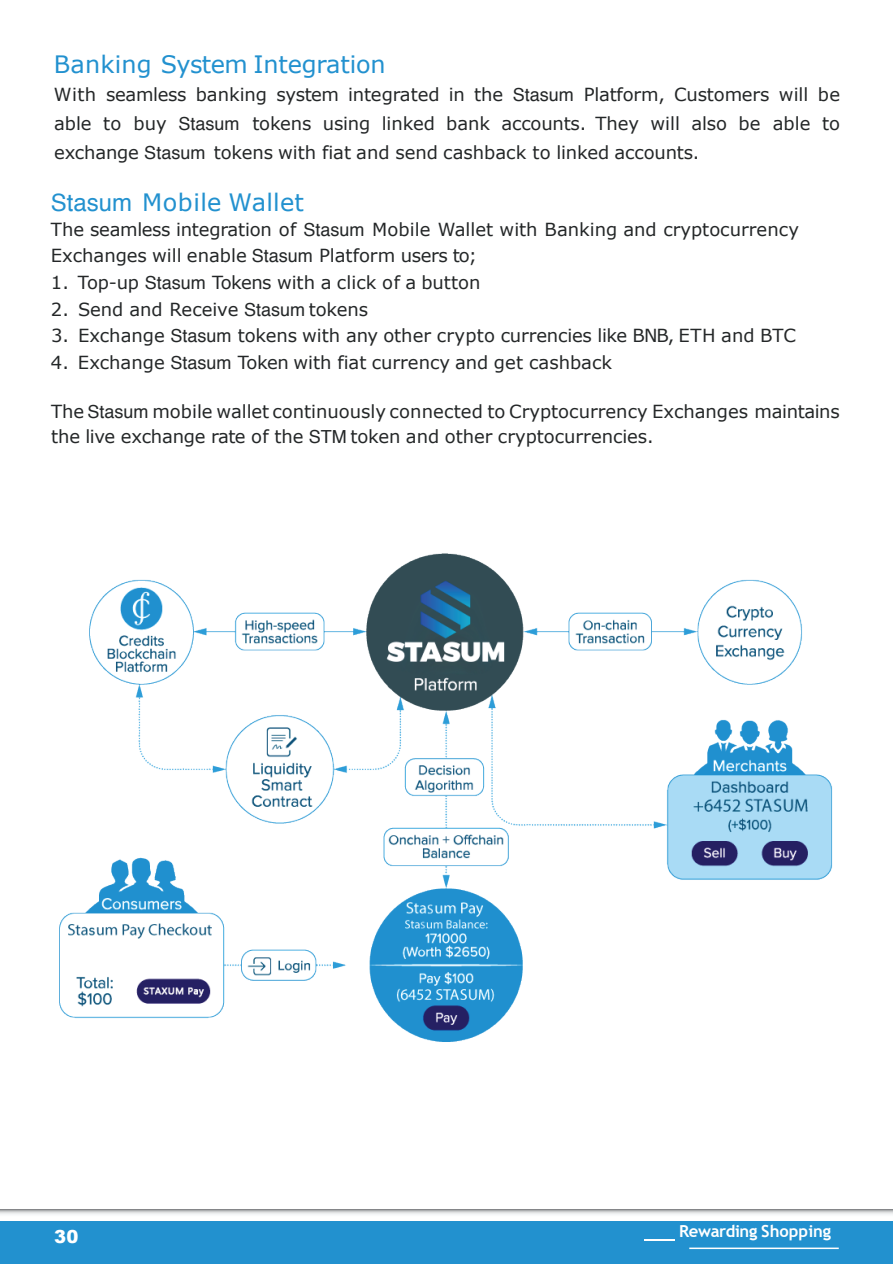
<style>
.page{position:relative;width:893px;height:1264px;background:#fff}
.page>*{position:absolute;margin:0;border:0;box-sizing:border-box;transform-origin:0 0}
.t1{font:24px "Verdana";color:#2291cf}
.t2{font:18px/28.8px "Verdana";letter-spacing:-.005em;color:#242728}
.t3{font:900 18px "Arial";color:#fff}
.t4{font:700 16.5px "Trebuchet MS";letter-spacing:-.02em;color:#fff}
.s1{font-family:"Helvetica"}
</style>
<div class="page">
<div style="left:0;top:1209px;width:892px;height:54px;background:#2291cf"></div>
<hr style="left:689px;top:1247px;width:149px;height:1px;background:#fff">
<img style="left:0;top:1209px;width:892px;height:11px">
<hr style="left:644px;top:1238px;width:30px;height:2px;background:#fff">
<img style="left:59px;top:553px;width:774px;height:489px">
<h1 class="t1" style="left:54px;top:48px;width:333px">Banking System Integration</h1>
<p class="t2" style="left:54px;top:80px;width:787px;text-align:justify">With seamless banking system integrated in the <span class="s1">Stasum</span> Platform, Customers will be able to buy <span class="s1">Stasum</span> tokens using linked bank accounts. They will also be able to exchange <span class="s1">Stasum</span> tokens with fiat and send cashback to linked accounts.</p>
<h1 class="t1" style="left:51px;top:186px;width:254px"><span class="s1">Stasum</span> Mobile Wallet</h1>
<p class="t2" style="left:51px;top:216px;width:749px;line-height:25.8px">The seamless integration of <span class="s1">Stasum</span> Mobile Wallet with Banking and cryptocurrency<br>Exchanges will enable <span class="s1">Stasum</span> Platform users to;</p>
<p class="t2" style="left:51px;top:268px;width:431px">1. Top-up <span class="s1">Stasum</span> Tokens with a click of a button</p>
<p class="t2" style="left:51px;top:294px;width:318px">2. Send and Receive <span class="s1">Stasum</span> tokens</p>
<p class="t2" style="left:51px;top:321px;width:746px">3. Exchange <span class="s1">Stasum</span> tokens with any other crypto currencies like BNB, ETH and BTC</p>
<p class="t2" style="left:51px;top:347px;width:562px">4. Exchange <span class="s1">Stasum</span> Token with fiat currency and get cashback</p>
<p class="t2" style="left:51px;top:398px;width:790px;line-height:25.7px">The <span class="s1">Stasum</span> mobile wallet continuously connected to Cryptocurrency Exchanges maintains the live exchange rate of the <span class="s1">STM</span> token and other cryptocurrencies.</p>
<p class="t3" style="left:54px;top:1223px;width:26px">30</p>
<p class="t4" style="left:679px;top:1220px;width:153px">Rewarding Shopping</p>
</div>
